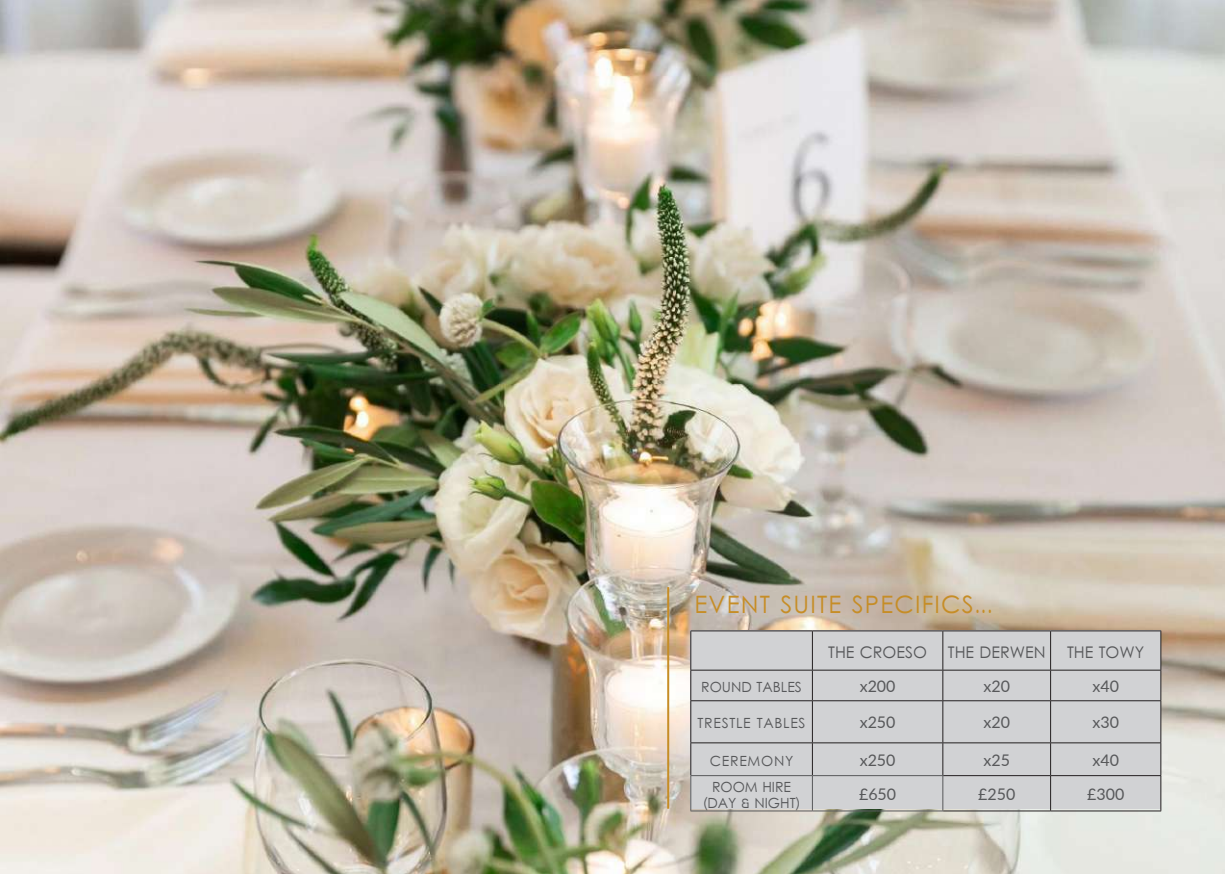
<style>
.page{position:relative;width:1225px;height:874px;background:#fff}
.page>*{position:absolute;margin:0;border:0;box-sizing:border-box;transform-origin:0 0}
.t1{font:24px "Levenim";letter-spacing:.05em;color:#c68d26}
.t2{font:16px "Lato";color:#57585a}
.t3{font:16px "Levenim";color:#57585a}
.t4{font:14px/16.8px "Levenim";color:#57585a;text-align:center}
.t5{font:14px "Levenim";letter-spacing:.05em;color:#57585a}
</style>
<div class="page">
<img style="left:0;top:0;width:1225px;height:873px">
<div style="left:690px;top:629px;width:471px;height:179px;background:#d1d2d4"></div>
<hr style="left:690px;top:630px;width:122px;height:1px;background:#231f20">
<hr style="left:690px;top:631px;width:1px;height:38px;background:#231f20">
<hr style="left:812px;top:630px;width:131px;height:1px;background:#231f20">
<hr style="left:812px;top:631px;width:1px;height:38px;background:#231f20">
<hr style="left:943px;top:630px;width:107px;height:1px;background:#231f20">
<hr style="left:942px;top:631px;width:1px;height:38px;background:#231f20">
<hr style="left:1050px;top:630px;width:111px;height:1px;background:#231f20">
<hr style="left:1050px;top:631px;width:1px;height:38px;background:#231f20">
<hr style="left:1160px;top:631px;width:1px;height:38px;background:#231f20">
<hr style="left:690px;top:669px;width:122px;height:1px;background:#231f20">
<hr style="left:690px;top:670px;width:1px;height:30px;background:#231f20">
<hr style="left:812px;top:669px;width:131px;height:1px;background:#231f20">
<hr style="left:812px;top:670px;width:1px;height:30px;background:#231f20">
<hr style="left:943px;top:669px;width:107px;height:1px;background:#231f20">
<hr style="left:942px;top:670px;width:1px;height:30px;background:#231f20">
<hr style="left:1050px;top:669px;width:111px;height:1px;background:#231f20">
<hr style="left:1050px;top:670px;width:1px;height:30px;background:#231f20">
<hr style="left:1160px;top:670px;width:1px;height:30px;background:#231f20">
<hr style="left:690px;top:700px;width:122px;height:1px;background:#231f20">
<hr style="left:690px;top:700px;width:1px;height:42px;background:#231f20">
<hr style="left:812px;top:700px;width:131px;height:1px;background:#231f20">
<hr style="left:812px;top:700px;width:1px;height:42px;background:#231f20">
<hr style="left:943px;top:700px;width:107px;height:1px;background:#231f20">
<hr style="left:942px;top:700px;width:1px;height:42px;background:#231f20">
<hr style="left:1050px;top:700px;width:111px;height:1px;background:#231f20">
<hr style="left:1050px;top:700px;width:1px;height:42px;background:#231f20">
<hr style="left:1160px;top:700px;width:1px;height:42px;background:#231f20">
<hr style="left:690px;top:742px;width:122px;height:1px;background:#231f20">
<hr style="left:690px;top:742px;width:1px;height:32px;background:#231f20">
<hr style="left:812px;top:742px;width:131px;height:1px;background:#231f20">
<hr style="left:812px;top:742px;width:1px;height:32px;background:#231f20">
<hr style="left:943px;top:742px;width:107px;height:1px;background:#231f20">
<hr style="left:942px;top:742px;width:1px;height:32px;background:#231f20">
<hr style="left:1050px;top:742px;width:111px;height:1px;background:#231f20">
<hr style="left:1050px;top:742px;width:1px;height:32px;background:#231f20">
<hr style="left:1160px;top:742px;width:1px;height:32px;background:#231f20">
<hr style="left:943px;top:774px;width:107px;height:1px;background:#231f20">
<hr style="left:1050px;top:774px;width:111px;height:1px;background:#231f20">
<hr style="left:1050px;top:775px;width:1px;height:35px;background:#231f20">
<hr style="left:1160px;top:775px;width:1px;height:35px;background:#231f20">
<hr style="left:943px;top:810px;width:107px;height:1px;background:#231f20">
<hr style="left:1050px;top:810px;width:111px;height:1px;background:#231f20">
<hr style="left:690px;top:774px;width:122px;height:1px;background:#57585a">
<hr style="left:690px;top:775px;width:1px;height:35px;background:#57585a">
<hr style="left:812px;top:774px;width:131px;height:1px;background:#57585a">
<hr style="left:812px;top:775px;width:1px;height:35px;background:#57585a">
<hr style="left:942px;top:775px;width:1px;height:35px;background:#57585a">
<hr style="left:690px;top:810px;width:122px;height:1px;background:#57585a">
<hr style="left:812px;top:810px;width:131px;height:1px;background:#57585a">
<hr style="left:667px;top:587px;width:2px;height:221px;background:#c68d26">
<h1 class="t1" style="left:694px;top:589px;width:299px">EVENT SUITE SPECIFICS...</h1>
<p class="t3" style="left:828px;top:642px;width:100px">THE CROESO</p>
<p class="t3" style="left:948px;top:642px;width:99px">THE DERWEN</p>
<p class="t3" style="left:1067px;top:642px;width:79px">THE TOWY</p>
<p class="t4" style="left:701px;top:679px;width:102px">ROUND TABLES</p>
<p class="t2" style="left:859px;top:674px;width:37px">x200</p>
<p class="t2" style="left:983px;top:674px;width:28px">x20</p>
<p class="t2" style="left:1092px;top:674px;width:28px">x40</p>
<p class="t5" style="left:697px;top:714px;width:109px">TRESTLE TABLES</p>
<p class="t2" style="left:859px;top:710px;width:37px">x250</p>
<p class="t2" style="left:983px;top:710px;width:28px">x20</p>
<p class="t2" style="left:1092px;top:710px;width:28px">x30</p>
<p class="t5" style="left:710px;top:752px;width:85px">CEREMONY</p>
<p class="t2" style="left:859px;top:748px;width:37px">x250</p>
<p class="t2" style="left:983px;top:748px;width:28px">x25</p>
<p class="t2" style="left:1092px;top:748px;width:28px">x40</p>
<p class="t4" style="left:703px;top:778px;width:98px">ROOM HIRE (DAY &amp; NIGHT)</p>
<p class="t2" style="left:859px;top:782px;width:39px">£650</p>
<p class="t2" style="left:978px;top:782px;width:39px">£250</p>
<p class="t2" style="left:1087px;top:782px;width:39px">£300</p>
</div>
